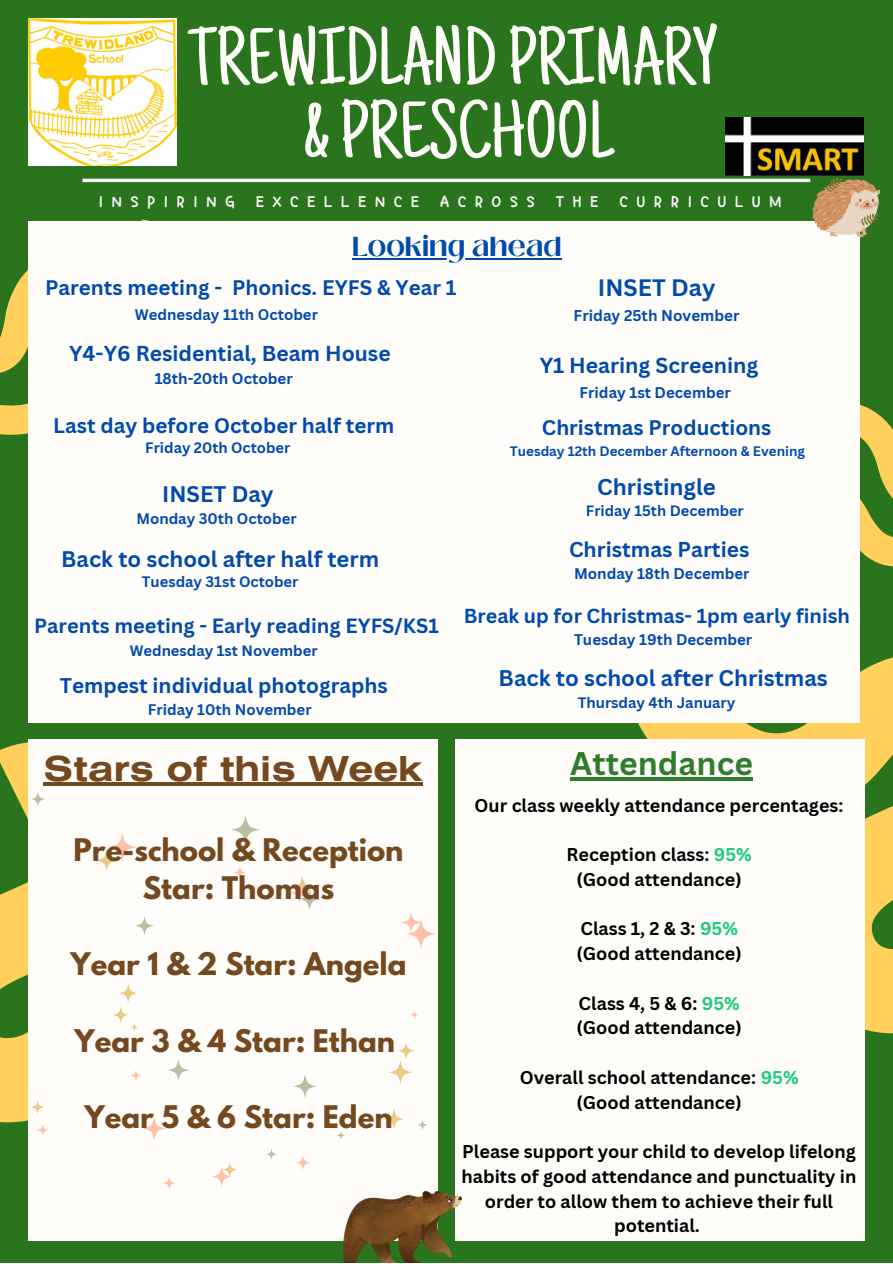
<style>
.page{position:relative;width:893px;height:1264px;background:#fff}
.page>*{position:absolute;margin:0;border:0;box-sizing:border-box;transform-origin:0 0}
.t1{font:81.9px "Just Another Hand";color:#fffdfa}
.t2{font:700 34.35px "Helios Ext";color:#744920}
.t3{font:700 31.8px "Canva Sans";color:#2e7d2c}
.t4{font:700 27.6px/38.2px "League Spartan";color:#744920;text-align:center}
.t5{font:700 27.3px "Black Mango";color:#004aad}
.t6{font:700 23.1px "Canva Sans";color:#004aad}
.t7{font:700 22.35px "Canva Sans";color:#004aad}
.t8{font:700 22.05px "Canva Sans";color:#004aad}
.t9{font:700 21.9px "Canva Sans";color:#004aad}
.t10{font:700 21.15px "Canva Sans";color:#004aad}
.t11{font:700 21px "Canva Sans";color:#004aad}
.t12{font:700 20.85px "Canva Sans";color:#004aad}
.t13{font:700 20.7px "Canva Sans";color:#004aad}
.t14{font:700 20.55px "Canva Sans";color:#004aad}
.t15{font:700 20.1px "Canva Sans";color:#004aad}
.t16{font:700 19.8px "Canva Sans";color:#004aad}
.t17{font:18.3px "TT Dalpangi R";letter-spacing:.445em;color:#f5f5f5}
.t18{font:700 18px/24.8px "Canva Sans";color:#000;text-align:center}
.t19{font:700 15.15px "Canva Sans";color:#004aad}
.t20{font:700 15px "Canva Sans";color:#004aad}
.t21{font:700 14.85px "Canva Sans";color:#004aad}
.t22{font:700 14.7px "Canva Sans";color:#004aad}
.t23{font:700 14.55px "Canva Sans";color:#004aad}
.t24{font:700 13.35px "Canva Sans";color:#004aad}
.s1{color:#1ccb7c}
</style>
<div class="page">
<div style="left:0;top:0;width:892px;height:1262px;background:#29741d"></div>
<hr style="left:82px;top:179px;width:728px;height:3px;background:#fffdfa">
<svg style="left:0;top:270px;width:29px;height:236px"></svg>
<svg style="left:859px;top:343px;width:33px;height:187px"></svg>
<svg style="left:614px;top:530px;width:278px;height:556px;fill:#ffd05b"></svg>
<svg style="left:0;top:688px;width:319px;height:553px"></svg>
<div style="left:29px;top:221px;width:830px;height:501px;background:#fffdfa"></div>
<img style="left:29px;top:19px;width:147px;height:147px">
<img style="left:725px;top:117px;width:138px;height:59px">
<div style="left:29px;top:739px;width:409px;height:501px;background:#fffdfa"></div>
<svg style="left:812px;top:177px;width:68px;height:60px"></svg>
<div style="left:455px;top:739px;width:409px;height:501px;background:#fffdfa"></div>
<img style="left:344px;top:1191px;width:118px;height:71px">
<svg style="left:383px;top:1108px;width:21px;height:21px"></svg>
<svg style="left:130px;top:1069px;width:12px;height:12px"></svg>
<svg style="left:211px;top:1166px;width:21px;height:20px"></svg>
<svg style="left:30px;top:791px;width:15px;height:15px"></svg>
<svg style="left:167px;top:1058px;width:23px;height:23px"></svg>
<svg style="left:163px;top:1176px;width:13px;height:13px"></svg>
<svg style="left:95px;top:849px;width:23px;height:22px"></svg>
<svg style="left:291px;top:875px;width:23px;height:23px"></svg>
<svg style="left:336px;top:1130px;width:9px;height:9px"></svg>
<svg style="left:135px;top:916px;width:19px;height:19px"></svg>
<svg style="left:30px;top:1099px;width:15px;height:15px"></svg>
<svg style="left:388px;top:1060px;width:24px;height:24px"></svg>
<svg style="left:298px;top:888px;width:23px;height:22px"></svg>
<svg style="left:405px;top:918px;width:31px;height:31px"></svg>
<svg style="left:289px;top:883px;width:20px;height:20px"></svg>
<svg style="left:245px;top:838px;width:9px;height:9px"></svg>
<svg style="left:130px;top:1023px;width:8px;height:8px"></svg>
<svg style="left:37px;top:1124px;width:12px;height:11px"></svg>
<svg style="left:176px;top:954px;width:9px;height:8px"></svg>
<svg style="left:334px;top:851px;width:9px;height:9px"></svg>
<svg style="left:417px;top:1119px;width:11px;height:11px"></svg>
<svg style="left:222px;top:1161px;width:15px;height:16px"></svg>
<svg style="left:233px;top:866px;width:13px;height:13px"></svg>
<svg style="left:293px;top:1074px;width:24px;height:24px"></svg>
<svg style="left:142px;top:1116px;width:24px;height:24px"></svg>
<svg style="left:118px;top:983px;width:20px;height:19px"></svg>
<svg style="left:112px;top:1006px;width:17px;height:17px"></svg>
<svg style="left:397px;top:1042px;width:18px;height:17px"></svg>
<svg style="left:266px;top:1148px;width:11px;height:11px"></svg>
<svg style="left:230px;top:814px;width:30px;height:30px"></svg>
<svg style="left:400px;top:911px;width:21px;height:22px"></svg>
<svg style="left:295px;top:1155px;width:15px;height:15px"></svg>
<svg style="left:410px;top:1010px;width:9px;height:9px"></svg>
<svg style="left:108px;top:832px;width:29px;height:29px"></svg>
<hr style="left:570px;top:777px;width:183px;height:3px;background:#2e7d2c">
<hr style="left:44px;top:783px;width:378px;height:3px;background:#744920">
<hr style="left:352px;top:258px;width:209px;height:2px;background:#004aad">
<p class="t1" style="left:189px;top:26px;width:529px">TREWIDLANDPRIMARY</p>
<p class="t1" style="left:304px;top:99px;width:310px">&amp;PRESCHOOL</p>
<p class="t17" style="left:99px;top:192px;width:684px">INSPIRING EXCELLENCE ACROSS THE CURRICULUM</p>
<p class="t5" style="left:352px;top:226px;width:211px">Looking ahead</p>
<p class="t14" style="left:45px;top:273px;width:413px">Parents meeting - Phonics. EYFS &amp; Year 1</p>
<p class="t21" style="left:135px;top:304px;width:184px">Wednesday 11th October</p>
<p class="t6" style="left:597px;top:271px;width:119px">INSET Day</p>
<p class="t19" style="left:573px;top:305px;width:167px">Friday 25th November</p>
<p class="t11" style="left:69px;top:339px;width:323px">Y4-Y6 Residential, Beam House</p>
<p class="t19" style="left:155px;top:368px;width:140px">18th-20th October</p>
<p class="t14" style="left:53px;top:411px;width:342px">Last day before October half term</p>
<p class="t22" style="left:145px;top:437px;width:147px">Friday 20th October</p>
<p class="t9" style="left:162px;top:478px;width:113px">INSET Day</p>
<p class="t21" style="left:136px;top:508px;width:162px">Monday 30th October</p>
<p class="t9" style="left:61px;top:543px;width:319px">Back to school after half term</p>
<p class="t22" style="left:142px;top:571px;width:158px">Tuesday 31st October</p>
<p class="t15" style="left:34px;top:611px;width:406px">Parents meeting - Early reading EYFS/KS1</p>
<p class="t22" style="left:130px;top:640px;width:189px">Wednesday 1st November</p>
<p class="t13" style="left:60px;top:670px;width:329px">Tempest individual photographs</p>
<p class="t21" style="left:148px;top:699px;width:165px">Friday 10th November</p>
<p class="t2" style="left:44px;top:756px;width:380px">Stars of this Week</p>
<p class="t4" style="left:74px;top:833px;width:331px">Pre-school &amp; Reception<br>Star: Thomas</p>
<p class="t4" style="left:70px;top:948px;width:337px">Year 1 &amp; 2 Star: Angela</p>
<p class="t4" style="left:74px;top:1025px;width:322px">Year 3 &amp; 4 Star: Ethan</p>
<p class="t4" style="left:84px;top:1101px;width:309px">Year 5 &amp; 6 Star: Eden</p>
<p class="t10" style="left:539px;top:350px;width:220px">Y1 Hearing Screening</p>
<p class="t20" style="left:579px;top:381px;width:153px">Friday 1st December</p>
<p class="t14" style="left:542px;top:413px;width:231px">Christmas Productions</p>
<p class="t24" style="left:510px;top:441px;width:296px">Tuesday 12th December Afternoon &amp; Evening</p>
<p class="t7" style="left:597px;top:471px;width:120px">Christingle</p>
<p class="t23" style="left:586px;top:500px;width:159px">Friday 15th December</p>
<p class="t12" style="left:569px;top:534px;width:182px">Christmas Parties</p>
<p class="t20" style="left:574px;top:563px;width:177px">Monday 18th December</p>
<p class="t16" style="left:463px;top:602px;width:388px">Break up for Christmas- 1pm early finish</p>
<p class="t20" style="left:574px;top:629px;width:180px">Tuesday 19th December</p>
<p class="t8" style="left:498px;top:662px;width:331px">Back to school after Christmas</p>
<p class="t21" style="left:577px;top:692px;width:159px">Thursday 4th January</p>
<p class="t3" style="left:570px;top:741px;width:184px">Attendance</p>
<p class="t18" style="left:474px;top:792px;width:370px">Our class weekly attendance percentages:</p>
<p class="t18" style="left:566px;top:841px;width:187px">Reception class: <span class="s1">95%</span></p>
<p class="t18" style="left:576px;top:866px;width:167px">(Good attendance)</p>
<p class="t18" style="left:580px;top:916px;width:159px">Class 1, 2 &amp; 3: <span class="s1">95%</span></p>
<p class="t18" style="left:576px;top:940px;width:167px">(Good attendance)</p>
<p class="t18" style="left:578px;top:990px;width:163px">Class 4, 5 &amp; 6: <span class="s1">95%</span></p>
<p class="t18" style="left:576px;top:1015px;width:167px">(Good attendance)</p>
<p class="t18" style="left:519px;top:1064px;width:280px">Overall school attendance: <span class="s1">95%</span></p>
<p class="t18" style="left:576px;top:1089px;width:167px">(Good attendance)</p>
<p class="t18" style="left:461px;top:1138px;width:396px">Please support your child to develop lifelong habits of good attendance and punctuality in order to allow them to achieve their full potential.</p>
</div>
